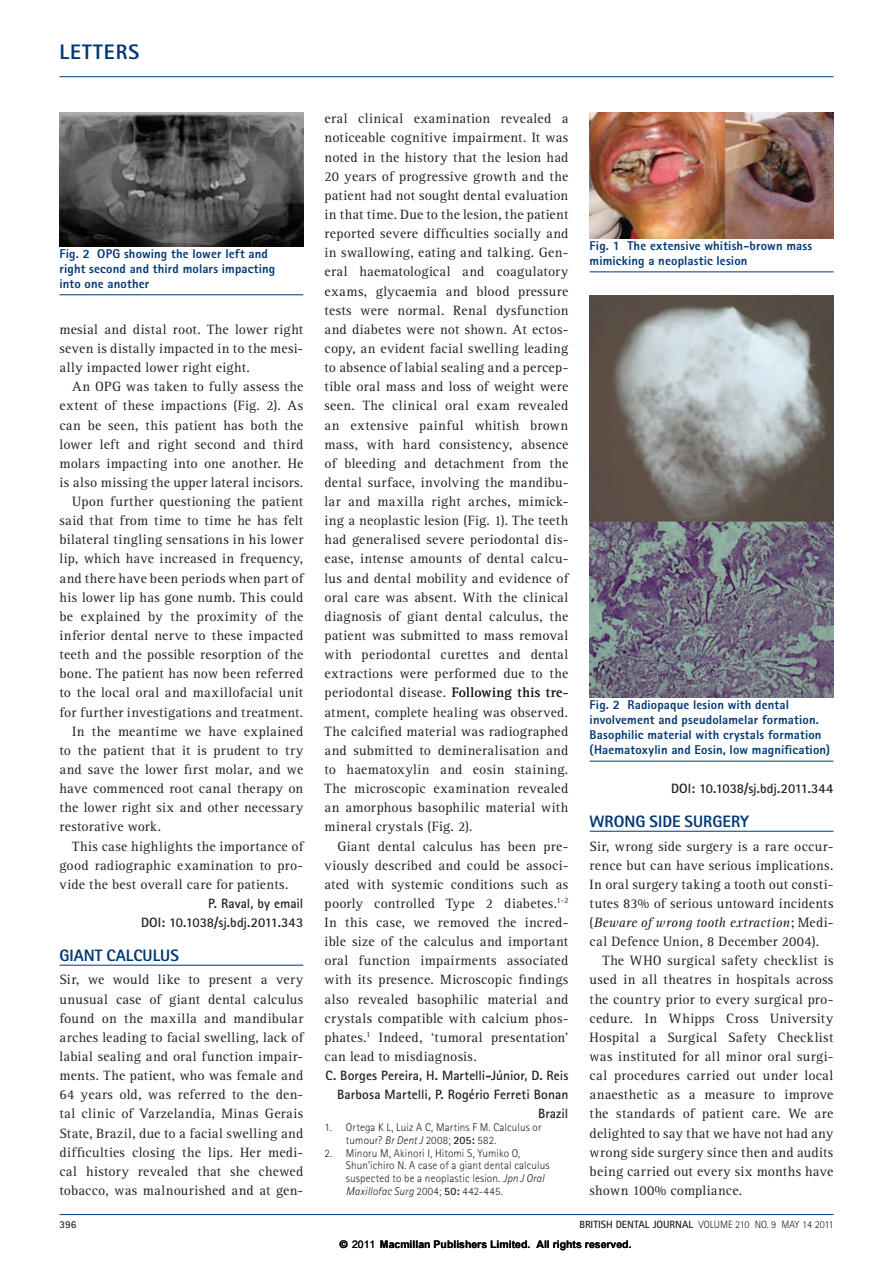
<style>
.page{position:relative;width:893px;height:1263px;background:#fff}
.page>*{position:absolute;margin:0;border:0;box-sizing:border-box;transform-origin:0 0}
.t1{font:800 21px "Rotis Sans Serif Std";letter-spacing:.05em;color:#013775}
._1_BDJ_letters_headi{font:800 16.5px "Rotis Sans Serif Std";color:#013775}
._1_BDJ_body_fullout{font:13.95px/19.2px "Rotis Serif Std";letter-spacing:.015em;color:#231f20;text-align:justify}
._1_BDJ_body{font:13.95px/19.2px "Rotis Serif Std";letter-spacing:.02em;color:#231f20;text-align:justify}
._1_BDJ_letters_autho{font:700 13.5px/19.2px "Rotis Sans Serif Std";color:#231f20;text-align:right}
._2_BDJ_table_fig_cap{font:800 12.75px/15px "Rotis Sans Serif Std";letter-spacing:.01em;color:#013775}
._2_BDJ_references{font:300 11.25px/12.8px "Rotis Sans Serif Std";letter-spacing:.01em;color:#231f20}
.t2{font:700 10.5px "Arial";color:#000}
.t3{font:300 10.5px "Rotis Sans Serif Std";color:#231f20}
.t4{font:700 10.5px "Rotis Sans Serif Std";color:#231f20}
.s1{font-style:italic}
.s2{font-weight:700}
.s3{font-family:"Helvetica"}
.s4{font-weight:400}
</style>
<div class="page">
<hr style="left:60px;top:1214px;width:773px;height:1px;background:#013775">
<hr style="left:60px;top:965px;width:243px;height:1px;background:#013775">
<hr style="left:590px;top:831px;width:243px;height:1px;background:#013775">
<hr style="left:60px;top:76px;width:773px;height:1px;background:#013775">
<img style="left:60px;top:112px;width:243px;height:134px">
<img style="left:590px;top:112px;width:243px;height:126px">
<img style="left:590px;top:296px;width:243px;height:401px">
<hr style="left:60px;top:294px;width:243px;height:1px;background:#013775">
<hr style="left:590px;top:271px;width:243px;height:1px;background:#013775">
<hr style="left:590px;top:761px;width:243px;height:1px;background:#013775">
<p class="t1" style="left:60px;top:39px;width:81px">LETTERS</p>
<p class="_1_BDJ_body_fullout" style="left:325px;top:109px;width:245px">eral clinical examination revealed a noticeable cognitive impairment. It was noted in the history that the lesion had 20 years of progressive growth and the patient had not sought dental evaluation in that time. Due to the lesion, the patient reported severe difficulties socially and in swallowing, eating and talking. Gen&shy;eral haematological and coagulatory exams, glycaemia and blood pressure tests were normal. Renal dysfunction and diabetes were not shown. At ectos&shy;copy, an evident facial swelling leading to absence of labial sealing and a percep&shy;tible oral mass and loss of weight were seen. The clinical oral exam revealed an extensive painful whitish brown mass, with hard consistency, absence of bleeding and detachment from the dental surface, involving the mandibu&shy;lar and maxilla right arches, mimick&shy;ing a neoplastic lesion (Fig. 1). The teeth had generalised severe periodontal dis&shy;ease, intense amounts of dental calcu&shy;lus and dental mobility and evidence of oral care was absent. With the clinical diagnosis of giant dental calculus, the patient was submitted to mass removal with periodontal curettes and dental extractions were performed due to the periodontal disease. Following this tre&shy;atment, complete healing was observed.<br>The calcified material was radiographed and submitted to demineralisation and to haematoxylin and eosin staining.<br>The microscopic examination revealed an amorphous basophilic material with mineral crystals (Fig. 2).</p>
<p class="_1_BDJ_body" style="left:325px;top:837px;width:245px;text-indent:13px">Giant dental calculus has been pre&shy;viously described and could be associ&shy;ated with systemic conditions such as poorly controlled Type 2 diabetes.<sup>1-2<br></sup>In this case, we removed the incred&shy;ible size of the calculus and important oral function impairments associated with its presence. Microscopic findings also revealed basophilic material and crystals compatible with calcium phos&shy;phates.<sup>1</sup> Indeed, ‘tumoral presentation’ can lead to misdiagnosis.</p>
<p class="_1_BDJ_letters_autho" style="left:325px;top:1066px;width:245px">C. Borges Pereira, H. Martelli-Júnior, D. Reis<br>Barbosa Martelli, P. Rogério Ferreti Bonan</p>
<p class="_1_BDJ_letters_autho" style="left:538px;top:1104px;width:32px">Brazil</p>
<p class="_2_BDJ_references" style="left:346px;top:1121px;width:197px;text-indent:-21px">1. Ortega K L, Luiz A C, Martins F M. Calculus or tumour? <span class="s1">Br Dent J</span> 2008; <span class="s2">205:</span> 582.</p>
<p class="_2_BDJ_references" style="left:346px;top:1146px;width:205px;text-indent:-21px">2. Minoru M, Akinori I, Hitomi S, Yumiko O, Shun’ichiro N. A case of a giant dental calculus suspected to be a neoplastic lesion. <span class="s1">Jpn J Oral Maxillofac Surg</span> 2004; <span class="s2">50:</span> 442-445.</p>
<p class="_2_BDJ_table_fig_cap" style="left:60px;top:246px;width:217px">Fig. 2 OPG showing the lower left and right second and third molars impacting into one another</p>
<p class="_2_BDJ_table_fig_cap" style="left:590px;top:238px;width:224px">Fig. 1 The extensive whitish-brown mass mimicking a neoplastic lesion</p>
<p class="_1_BDJ_body" style="left:60px;top:320px;width:245px">mesial and distal root. The lower right seven is distally impacted in to the mesi&shy;ally impacted lower right eight.</p>
<p class="_1_BDJ_body" style="left:60px;top:377px;width:245px;text-indent:13px">An OPG was taken to fully assess the extent of these impactions (Fig. 2). As can be seen, this patient has both the lower left and right second and third molars impacting into one another. He is also missing the upper lateral incisors.</p>
<p class="_1_BDJ_body" style="left:60px;top:492px;width:245px;text-indent:13px">Upon further questioning the patient said that from time to time he has felt bilateral tingling sensations in his lower lip, which have increased in frequency, and there have been periods when part of his lower lip has gone numb. This could be explained by the proximity of the inferior dental nerve to these impacted teeth and the possible resorption of the bone. The patient has now been referred to the local oral and maxillofacial unit for further investigations and treatment.</p>
<p class="_1_BDJ_body" style="left:60px;top:722px;width:245px;text-indent:13px">In the meantime we have explained to the patient that it is prudent to try and save the lower first molar, and we have commenced root canal therapy on the lower right six and other necessary restorative work.</p>
<p class="_1_BDJ_body" style="left:60px;top:837px;width:245px;text-indent:13px">This case highlights the importance of good radiographic examination to pro&shy;vide the best overall care for patients.</p>
<p class="_1_BDJ_letters_autho" style="left:208px;top:893px;width:97px">P. Raval, by email</p>
<p class="_1_BDJ_letters_autho" style="left:141px;top:913px;width:164px">DOI: 10.1038/sj.bdj.2011.343</p>
<p class="_1_BDJ_letters_headi" style="left:60px;top:944px;width:121px">GIANT CALCULUS</p>
<p class="_1_BDJ_body_fullout" style="left:60px;top:971px;width:245px">Sir, we would like to present a very unusual case of giant dental calculus found on the maxilla and mandibular arches leading to facial swelling, lack of labial sealing and oral function impair&shy;ments. The patient, who was female and 64 years old, was referred to the den&shy;tal clinic of Varzelandia, Minas Gerais State, Brazil, due to a facial swelling and difficulties closing the lips. Her medi&shy;cal history revealed that she chewed tobacco, was malnourished and at gen-</p>
<p class="_2_BDJ_table_fig_cap" style="left:590px;top:697px;width:242px">Fig. 2 Radiopaque lesion with dental involvement and pseudolamelar formation.<br>Basophilic material with crystals formation (Haematoxylin and Eosin, low magnification)</p>
<p class="_1_BDJ_letters_autho" style="left:671px;top:779px;width:164px">DOI: 10.1038/sj.bdj.2011.344</p>
<p class="_1_BDJ_letters_headi" style="left:590px;top:810px;width:161px">WRONG SIDE SURGERY</p>
<p class="_1_BDJ_body_fullout" style="left:590px;top:837px;width:245px">Sir, wrong side surgery is a rare occur&shy;rence but can have serious implications.<br>In oral surgery taking a tooth out consti&shy;tutes 83% of serious untoward incidents (<span class="s1">Beware of wrong tooth extraction</span>; Medi&shy;cal Defence Union, 8 December 2004).</p>
<p class="_1_BDJ_body" style="left:590px;top:951px;width:245px;text-indent:13px">The WHO surgical safety checklist is used in all theatres in hospitals across the country prior to every surgical pro&shy;cedure. In Whipps Cross University Hospital a Surgical Safety Checklist was instituted for all minor oral surgi&shy;cal procedures carried out under local anaesthetic as a measure to improve the standards of patient care. We are delighted to say that we have not had any wrong side surgery since then and audits being carried out every six months have shown 100% compliance.</p>
<p class="t4" style="left:60px;top:1217px;width:18px">396</p>
<p class="t3" style="left:579px;top:1218px;width:256px"><span class="s2">BRITISH DENTAL JOURNAL</span> VOLUME 210 NO. 9 MAY 14 2011</p>
<p class="t2" style="left:340px;top:1237px;width:293px"><span class="s3">©</span> <span class="s4">2011</span> Macmillan Publishers Limited. All rights reserved.</p>
</div>
